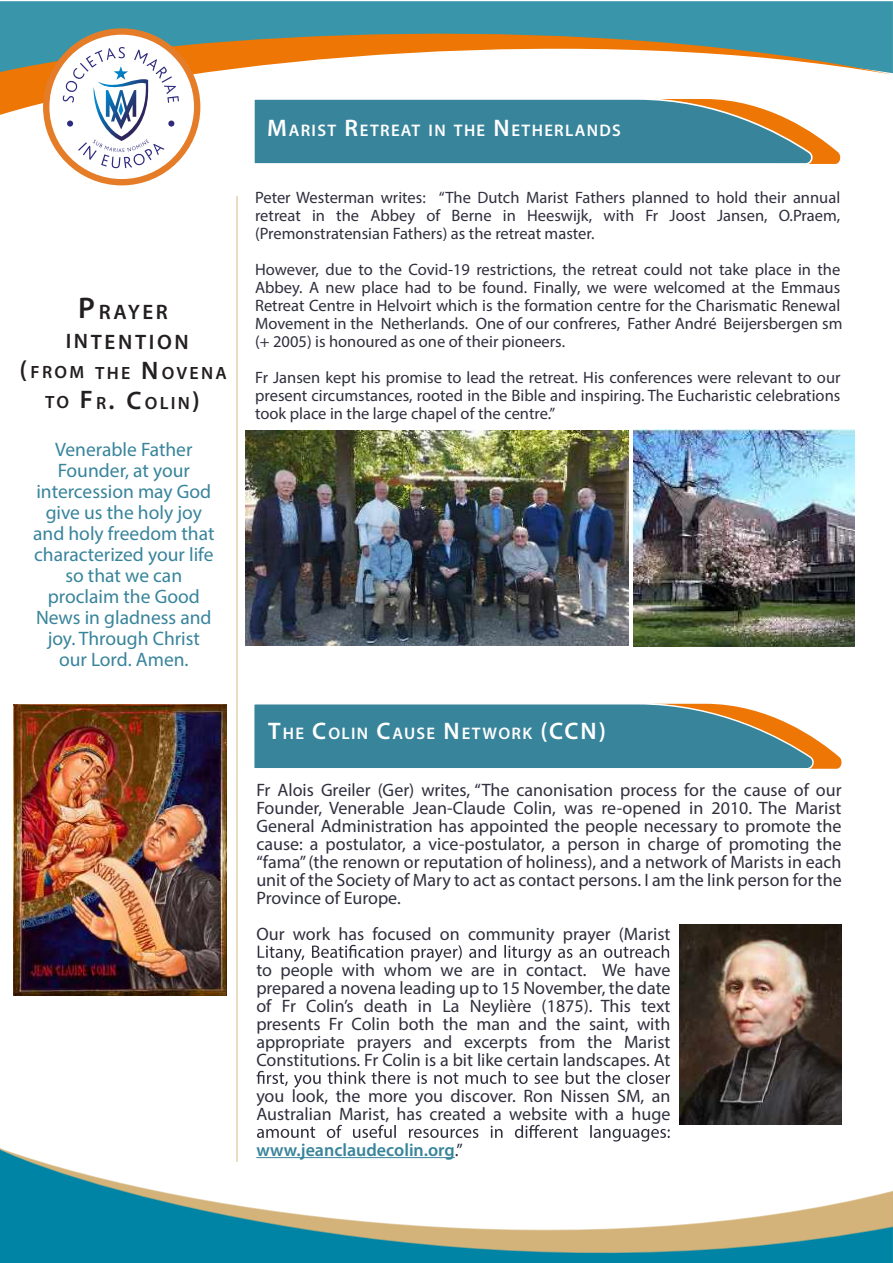
<style>
.page{position:relative;width:893px;height:1263px;background:#fff}
.page>*{position:absolute;margin:0;border:0;box-sizing:border-box;transform-origin:0 0}
.t1{font:600 21px/30px "Myriad Pro";letter-spacing:.12em;color:#231f20;text-align:center}
.t2{font:19.5px/21px "Myriad Pro";color:#38849b;text-align:center}
.t3{font:18px/18px "Myriad Pro";color:#2f2f3e;text-align:justify}
.t4{font:600 18px "Myriad Pro";color:#38849b}
.t5{font:600 17.85px/30.2px "Myriad Pro";letter-spacing:.12em;color:#231f20;text-align:center}
.t6{font:600 16.8px "Myriad Pro";letter-spacing:.08em;color:#fff}
.t7{font:16.5px/18px "Myriad Pro";color:#2f2f3e;text-align:justify}
.s1{font-size:30px}
.s2{font-size:25.5px}
.s3{font-size:24px}
.s4{font-weight:400;color:#2f2f3e}
</style>
<div class="page">
<svg style="left:254px;top:115px;width:587px;height:49px;background:#4e8a98"></svg>
<svg style="left:0;top:1px;width:893px;height:11px;background:#3c97ab"></svg>
<svg style="left:0;top:12px;width:893px;height:103px"></svg>
<div style="left:43px;top:28px;width:157px;height:157px;background:#e57d28;border-radius:50%"></div>
<div style="left:49px;top:35px;width:145px;height:144px;background:#fff;border-radius:50%"></div>
<hr style="left:236px;top:196px;width:2px;height:966px;background:#d3b379">
<svg style="left:63px;top:47px;width:116px;height:121px"></svg>
<svg style="left:254px;top:703px;width:588px;height:66px;background:#588f9c"></svg>
<svg style="left:258px;top:945px;width:411px;height:17px"></svg>
<svg style="left:257px;top:1071px;width:413px;height:17px"></svg>
<svg style="left:257px;top:1125px;width:413px;height:16px"></svg>
<img style="left:14px;top:704px;width:212px;height:292px">
<img style="left:679px;top:925px;width:162px;height:200px">
<img style="left:634px;top:429px;width:221px;height:218px">
<img style="left:245px;top:431px;width:384px;height:215px">
<div style="left:0;top:1253px;width:893px;height:10px;background:#0084a5"></div>
<svg style="left:0;top:1148px;width:893px;height:105px"></svg>
<p class="t1" style="left:66px;top:296px;width:125px"><span class="s1">P</span>RAYER<br>INTENTION</p>
<p class="t5" style="left:20px;top:357px;width:209px"><span class="s2">(</span>FROM THE <span class="s2">N</span>OVENA<br>TO <span class="s2">F</span>R<span class="s2">. C</span>OLIN<span class="s2">)</span></p>
<p class="t2" style="left:33px;top:439px;width:183px">Venerable Father<br>Founder, at your intercession may God give us the holy joy and holy freedom that characterized your life so that we can proclaim the Good<br>News in gladness and joy. Through Christ our Lord. Amen.</p>
<p class="t6" style="left:267px;top:120px;width:355px"><span class="s3">M</span>ARIST <span class="s3">R</span>ETREAT IN THE <span class="s3">N</span>ETHERLANDS</p>
<p class="t7" style="left:255px;top:188px;width:587px">Peter Westerman writes: “The Dutch Marist Fathers planned to hold their annual retreat in the Abbey of Berne in Heeswijk, with Fr Joost Jansen, O.Praem, (Premonstratensian Fathers) as the retreat master.</p>
<p class="t7" style="left:255px;top:260px;width:589px;text-align:left">However, due to the Covid-19 restrictions, the retreat could not take place in the Abbey. A new place had to be found. Finally, we were welcomed at the Emmaus Retreat Centre in Helvoirt which is the formation centre for the Charismatic Renewal Movement in the Netherlands. One of our confreres, Father André Beijersbergen sm (+ 2005) is honoured as one of their pioneers.</p>
<p class="t7" style="left:255px;top:368px;width:587px">Fr Jansen kept his promise to lead the retreat. His conferences were relevant to our present circumstances, rooted in the Bible and inspiring. The Eucharistic celebrations took place in the large chapel of the centre.”</p>
<p class="t6" style="left:268px;top:723px;width:339px"><span class="s3">T</span>HE <span class="s3">C</span>OLIN <span class="s3">C</span>AUSE <span class="s3">N</span>ETWORK <span class="s3">(CCN)</span></p>
<p class="t3" style="left:256px;top:780px;width:587px">Fr Alois Greiler (Ger) writes, “The canonisation process for the cause of our Founder, Venerable Jean-Claude Colin, was re-opened in 2010. The Marist General Administration has appointed the people necessary to promote the cause: a postulator, a vice-postulator, a person in charge of promoting the “fama” (the renown or reputation of holiness), and a network of Marists in each unit of the Society of Mary to act as contact persons. I am the link person for the Province of Europe.</p>
<p class="t3" style="left:256px;top:915px;width:416px;line-height:36px">Our work has focused on community prayer (Marist to people with whom we are in contact. We have</p>
<p class="t3" style="left:256px;top:978px;width:416px">prepared a novena leading up to 15 November, the date of Fr Colin’s death in La Neylière (1875). This text presents Fr Colin both the man and the saint, with appropriate prayers and excerpts from the Marist Constitutions. Fr Colin is a bit like certain landscapes. At</p>
<p class="t3" style="left:256px;top:1086px;width:416px">you look, the more you discover. Ron Nissen SM, an<br>Australian Marist, has created a website with a huge</p>
<p class="t4" style="left:256px;top:1138px;width:208px">www.jeanclaudecolin.org<span class="s4">.”</span></p>
</div>
